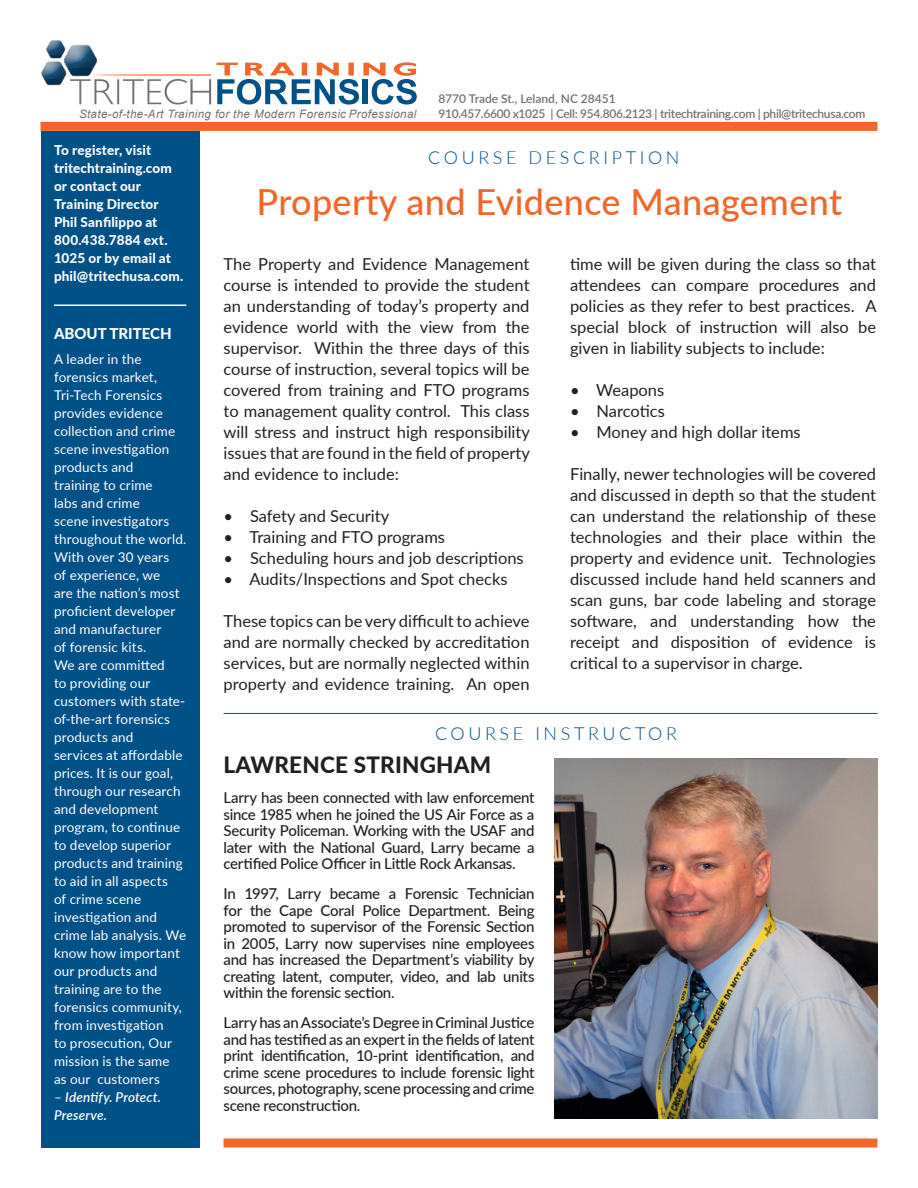
<style>
.page{position:relative;width:918px;height:1188px;background:#fff}
.page>*{position:absolute;margin:0;border:0;box-sizing:border-box;transform-origin:0 0}
.Head{font:500 36px "Lato";letter-spacing:.01em;color:#f26729}
.Instructor_Heading{font:800 22.5px "Lato";letter-spacing:.01em;color:#231f20}
.t1{font:300 18px "Lato";letter-spacing:.2em;color:#005187}
.t2{font:16.5px/21px "Lato";color:#231f20;text-align:justify}
.t3{font:500 15px/16.5px "Lato";letter-spacing:-.02em;color:#231f20;text-align:justify}
.t4{font:800 15px "Lato";color:#fff}
.Paragraph_Text{font:13.5px/18px "Lato";letter-spacing:.01em;color:#fff}
.t5{font:800 13.5px/18px "Lato";letter-spacing:.01em;color:#fff}
.Paragraph_Text-2{font:italic 600 13.5px/18px "Lato";letter-spacing:.01em;color:#fff}
.t6{font:600 12px "Lato";letter-spacing:-.025em;color:#717074}
.t7{font:600 12px "Lato";color:#717074}
.t8{font:italic 11.55px "Arial";letter-spacing:.03em;color:#717074}
.s1{font-weight:400;font-style:normal}
</style>
<div class="page">
<div style="left:41px;top:131px;width:159px;height:1017px;background:#005187"></div>
<svg style="left:46px;top:41px;width:165px;height:64px"></svg>
<svg style="left:46px;top:61px;width:20px;height:1px"></svg>
<svg style="left:41px;top:62px;width:25px;height:23px"></svg>
<hr style="left:94px;top:74px;width:117px;height:2px;background:#f26729">
<svg style="left:217px;top:62px;width:200px;height:43px"></svg>
<div style="left:40px;top:122px;width:838px;height:9px;background:#f26729"></div>
<hr style="left:54px;top:304px;width:132px;height:2px;background:#fff">
<img style="left:554px;top:758px;width:324px;height:361px">
<div style="left:224px;top:1138px;width:653px;height:10px;background:#f26729"></div>
<hr style="left:224px;top:713px;width:653px;height:1px;background:#253f8e">
<p class="t8" style="left:79px;top:107px;width:339px">State-of-the-Art Training for the Modern Forensic Professional</p>
<p class="t7" style="left:438px;top:90px;width:179px">8770 Trade St., Leland, NC 28451</p>
<p class="t6" style="left:438px;top:105px;width:429px">910.457.6600 x1025 | Cell: 954.806.2123 | tritechtraining.com | phil@tritechusa.com</p>
<p class="t5" style="left:54px;top:141px;width:131px">To register, visit tritechtraining.com or contact our<br>Training Director<br>Phil Sanfilippo at<br>800.438.7884 ext.<br>1025 or by email at phil@tritechusa.com.</p>
<p class="t4" style="left:54px;top:322px;width:119px">ABOUT TRITECH</p>
<p class="Paragraph_Text" style="left:54px;top:349px;width:134px">A leader in the forensics market,<br>Tri-Tech Forensics provides evidence collection and crime scene investigation products and<br>training to crime<br>labs and crime<br>scene investigators throughout the world.<br>With over 30 years<br>of experience, we<br>are the nation’s most proficient developer and manufacturer<br>of forensic kits.<br>We are committed<br>to providing our customers with state&shy;of-the-art forensics products and<br>services at affordable prices. It is our goal, through our research and development program, to continue to develop superior products and training to aid in all aspects<br>of crime scene investigation and crime lab analysis. We know how important our products and training are to the forensics community, from investigation<br>to prosecution, Our mission is the same<br>as our customers</p>
<p class="Paragraph_Text-2" style="left:54px;top:1087px;width:109px"><span class="s1">–</span> Identify. Protect.<br>Preserve.</p>
<p class="t1" style="left:428px;top:145px;width:253px">COURSE DESCRIPTION</p>
<p class="Head" style="left:257px;top:176px;width:587px">Property and Evidence Management</p>
<p class="t2" style="left:224px;top:253px;width:308px">The Property and Evidence Management course is intended to provide the student an understanding of today’s property and evidence world with the view from the supervisor. Within the three days of this course of instruction, several topics will be covered from training and FTO programs to management quality control. This class will stress and instruct high responsibility issues that are found in the field of property and evidence to include:</p>
<p class="t2" style="left:224px;top:505px;width:167px">• Safety and Security</p>
<p class="t2" style="left:224px;top:526px;width:223px">• Training and FTO programs</p>
<p class="t2" style="left:224px;top:547px;width:302px">• Scheduling hours and job descriptions</p>
<p class="t2" style="left:224px;top:568px;width:285px">• Audits/Inspections and Spot checks</p>
<p class="t2" style="left:224px;top:610px;width:308px">These topics can be very difficult to achieve and are normally checked by accreditation services, but are normally neglected within property and evidence training. An open</p>
<p class="t2" style="left:570px;top:253px;width:308px">time will be given during the class so that attendees can compare procedures and policies as they refer to best practices. A special block of instruction will also be given in liability subjects to include:</p>
<p class="t2" style="left:570px;top:379px;width:96px">• Weapons</p>
<p class="t2" style="left:570px;top:400px;width:96px">• Narcotics</p>
<p class="t2" style="left:570px;top:421px;width:232px">• Money and high dollar items</p>
<p class="t2" style="left:570px;top:463px;width:308px">Finally, newer technologies will be covered and discussed in depth so that the student can understand the relationship of these technologies and their place within the property and evidence unit. Technologies discussed include hand held scanners and scan guns, bar code labeling and storage software, and understanding how the receipt and disposition of evidence is critical to a supervisor in charge.</p>
<p class="t1" style="left:435px;top:721px;width:244px">COURSE INSTRUCTOR</p>
<p class="Instructor_Heading" style="left:224px;top:748px;width:269px">LAWRENCE STRINGHAM</p>
<p class="t3" style="left:224px;top:789px;width:313px">Larry has been connected with law enforcement since 1985 when he joined the US Air Force as a Security Policeman. Working with the USAF and later with the National Guard, Larry became a certified Police Officer in Little Rock Arkansas.</p>
<p class="t3" style="left:224px;top:885px;width:313px">In 1997, Larry became a Forensic Technician for the Cape Coral Police Department. Being promoted to supervisor of the Forensic Section in 2005, Larry now supervises nine employees and has increased the Department’s viability by creating latent, computer, video, and lab units within the forensic section.</p>
<p class="t3" style="left:224px;top:1014px;width:313px">Larry has an Associate’s Degree in Criminal Justice and has testified as an expert in the fields of latent print identification, 10-print identification, and crime scene procedures to include forensic light sources, photography, scene processing and crime scene reconstruction.</p>
</div>
